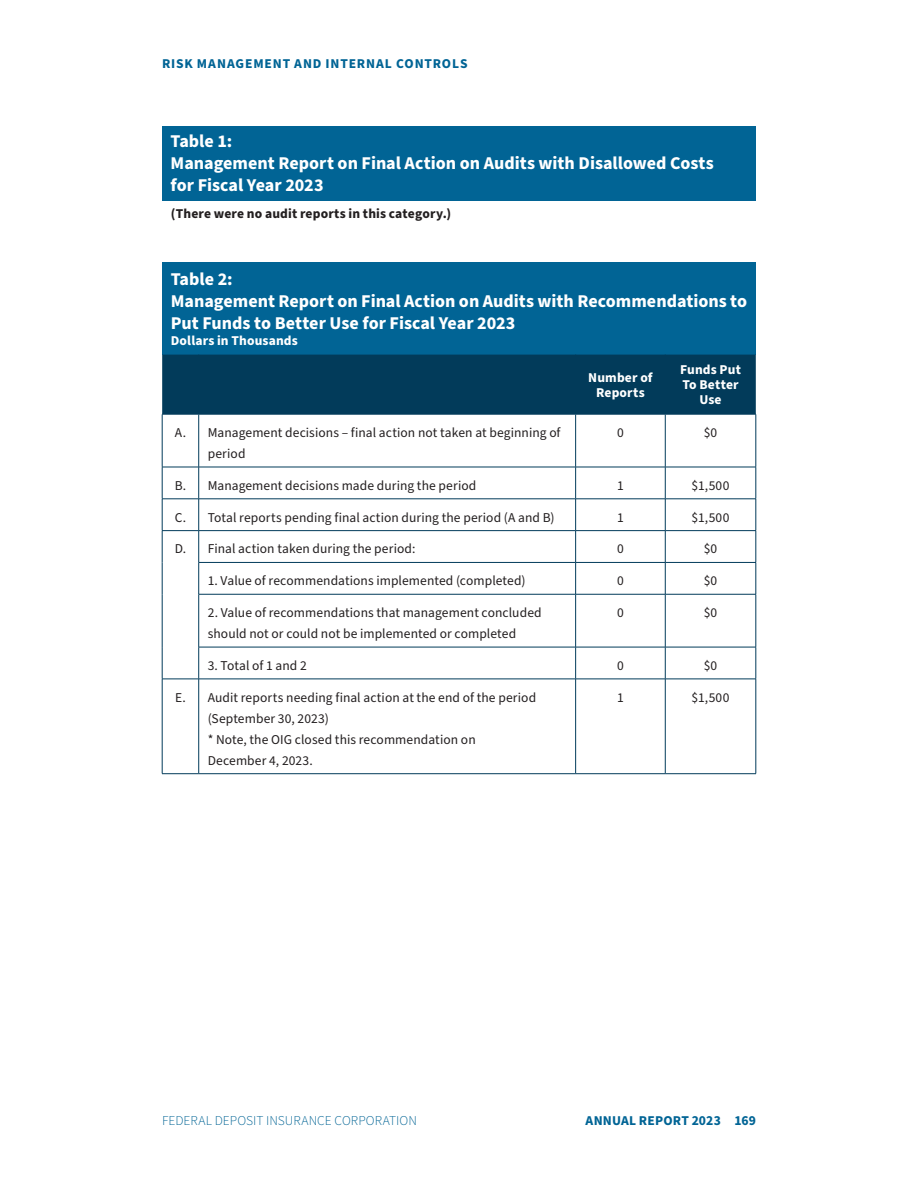
<style>
.page{position:relative;width:918px;height:1188px;background:#fff}
.page>*{position:absolute;margin:0;border:0;box-sizing:border-box;transform-origin:0 0}
.t1{font:700 18px/21.6px "Source Sans Pro";color:#fff}
.t2{font:13.5px/21px "Source Sans Pro";letter-spacing:.005em;color:#231f20}
.t3{font:700 13.5px/15px "Source Sans Pro";letter-spacing:.01em;color:#fff;text-align:center}
.t4{font:700 13.5px "Source Sans Pro";letter-spacing:.01em;color:#231f20}
.t5{font:300 13.5px "Source Sans Pro";letter-spacing:.005em;color:#016495}
.t6{font:700 13.5px "Source Sans Pro";letter-spacing:.06em;color:#016495}
.t7{font:700 13.5px "Source Sans Pro";letter-spacing:.015em;color:#016495}
</style>
<div class="page">
<div style="left:162px;top:126px;width:593px;height:74px;background:#016495"></div>
<div style="left:162px;top:262px;width:594px;height:93px;background:#016495"></div>
<div style="left:162px;top:355px;width:594px;height:59px;background:#023b5a"></div>
<hr style="left:198px;top:355px;width:1px;height:59px;background:#023b5a">
<hr style="left:575px;top:355px;width:1px;height:59px;background:#023b5a">
<hr style="left:665px;top:355px;width:1px;height:59px;background:#023b5a">
<hr style="left:162px;top:414px;width:1px;height:53px;background:#023b5a">
<hr style="left:162px;top:467px;width:1px;height:32px;background:#023b5a">
<hr style="left:162px;top:499px;width:1px;height:31px;background:#023b5a">
<hr style="left:162px;top:414px;width:37px;height:1px;background:#023b5a">
<hr style="left:199px;top:414px;width:377px;height:1px;background:#023b5a">
<hr style="left:576px;top:414px;width:89px;height:1px;background:#023b5a">
<hr style="left:198px;top:414px;width:1px;height:53px;background:#023b5a">
<hr style="left:575px;top:414px;width:1px;height:53px;background:#023b5a">
<hr style="left:198px;top:467px;width:1px;height:32px;background:#023b5a">
<hr style="left:575px;top:467px;width:1px;height:32px;background:#023b5a">
<hr style="left:198px;top:499px;width:1px;height:31px;background:#023b5a">
<hr style="left:575px;top:499px;width:1px;height:31px;background:#023b5a">
<hr style="left:162px;top:467px;width:37px;height:1px;background:#023b5a">
<hr style="left:199px;top:467px;width:377px;height:1px;background:#023b5a">
<hr style="left:576px;top:467px;width:89px;height:1px;background:#023b5a">
<hr style="left:162px;top:499px;width:37px;height:1px;background:#023b5a">
<hr style="left:199px;top:499px;width:377px;height:1px;background:#023b5a">
<hr style="left:576px;top:499px;width:89px;height:1px;background:#023b5a">
<hr style="left:665px;top:414px;width:1px;height:53px;background:#023b5a">
<hr style="left:665px;top:467px;width:1px;height:32px;background:#023b5a">
<hr style="left:665px;top:499px;width:1px;height:31px;background:#023b5a">
<hr style="left:665px;top:414px;width:91px;height:1px;background:#023b5a">
<hr style="left:756px;top:414px;width:1px;height:53px;background:#023b5a">
<hr style="left:756px;top:467px;width:1px;height:32px;background:#023b5a">
<hr style="left:756px;top:499px;width:1px;height:31px;background:#023b5a">
<hr style="left:665px;top:467px;width:91px;height:1px;background:#023b5a">
<hr style="left:665px;top:499px;width:91px;height:1px;background:#023b5a">
<hr style="left:162px;top:531px;width:1px;height:31px;background:#023b5a">
<hr style="left:162px;top:562px;width:1px;height:32px;background:#023b5a">
<hr style="left:162px;top:594px;width:1px;height:53px;background:#023b5a">
<hr style="left:162px;top:647px;width:1px;height:32px;background:#023b5a">
<hr style="left:162px;top:530px;width:37px;height:1px;background:#023b5a">
<hr style="left:198px;top:531px;width:1px;height:31px;background:#023b5a">
<hr style="left:198px;top:563px;width:1px;height:31px;background:#023b5a">
<hr style="left:198px;top:594px;width:1px;height:53px;background:#023b5a">
<hr style="left:198px;top:647px;width:1px;height:32px;background:#023b5a">
<hr style="left:199px;top:530px;width:377px;height:1px;background:#023b5a">
<hr style="left:576px;top:530px;width:89px;height:1px;background:#023b5a">
<hr style="left:575px;top:531px;width:1px;height:31px;background:#023b5a">
<hr style="left:575px;top:563px;width:1px;height:31px;background:#023b5a">
<hr style="left:575px;top:594px;width:1px;height:53px;background:#023b5a">
<hr style="left:575px;top:647px;width:1px;height:32px;background:#023b5a">
<hr style="left:199px;top:562px;width:377px;height:1px;background:#023b5a">
<hr style="left:576px;top:562px;width:89px;height:1px;background:#023b5a">
<hr style="left:199px;top:594px;width:377px;height:1px;background:#023b5a">
<hr style="left:576px;top:594px;width:89px;height:1px;background:#023b5a">
<hr style="left:199px;top:647px;width:377px;height:1px;background:#023b5a">
<hr style="left:576px;top:647px;width:89px;height:1px;background:#023b5a">
<hr style="left:665px;top:531px;width:1px;height:31px;background:#023b5a">
<hr style="left:665px;top:563px;width:1px;height:31px;background:#023b5a">
<hr style="left:665px;top:594px;width:1px;height:53px;background:#023b5a">
<hr style="left:665px;top:647px;width:1px;height:32px;background:#023b5a">
<hr style="left:665px;top:530px;width:91px;height:1px;background:#023b5a">
<hr style="left:756px;top:531px;width:1px;height:31px;background:#023b5a">
<hr style="left:756px;top:563px;width:1px;height:31px;background:#023b5a">
<hr style="left:756px;top:594px;width:1px;height:53px;background:#023b5a">
<hr style="left:756px;top:647px;width:1px;height:32px;background:#023b5a">
<hr style="left:665px;top:562px;width:91px;height:1px;background:#023b5a">
<hr style="left:665px;top:594px;width:91px;height:1px;background:#023b5a">
<hr style="left:665px;top:647px;width:91px;height:1px;background:#023b5a">
<hr style="left:162px;top:679px;width:1px;height:95px;background:#023b5a">
<hr style="left:162px;top:679px;width:37px;height:1px;background:#023b5a">
<hr style="left:199px;top:679px;width:377px;height:1px;background:#023b5a">
<hr style="left:576px;top:679px;width:89px;height:1px;background:#023b5a">
<hr style="left:198px;top:679px;width:1px;height:95px;background:#023b5a">
<hr style="left:575px;top:679px;width:1px;height:95px;background:#023b5a">
<hr style="left:162px;top:773px;width:37px;height:1px;background:#023b5a">
<hr style="left:199px;top:773px;width:377px;height:1px;background:#023b5a">
<hr style="left:576px;top:773px;width:89px;height:1px;background:#023b5a">
<hr style="left:665px;top:679px;width:1px;height:95px;background:#023b5a">
<hr style="left:665px;top:679px;width:91px;height:1px;background:#023b5a">
<hr style="left:756px;top:679px;width:1px;height:95px;background:#023b5a">
<hr style="left:665px;top:773px;width:91px;height:1px;background:#023b5a">
<p class="t6" style="left:162px;top:55px;width:307px">RISK MANAGEMENT AND INTERNAL CONTROLS</p>
<h4 class="t1" style="left:171px;top:131px;width:545px">Table 1:<br>Management Report on Final Action on Audits with Disallowed Costs for Fiscal Year 2023</h4>
<p class="t4" style="left:171px;top:205px;width:282px">(There were no audit reports in this category.)</p>
<h4 class="t1" style="left:171px;top:269px;width:578px">Table 2:<br>Management Report on Final Action on Audits with Recommendations to<br>Put Funds to Better Use for Fiscal Year 2023</h4>
<h4 class="t3" style="left:171px;top:333px;width:129px">Dollars in Thousands</h4>
<p class="t3" style="left:588px;top:370px;width:66px">Number of<br>Reports</p>
<p class="t3" style="left:680px;top:363px;width:62px">Funds Put<br>To Better<br>Use</p>
<p class="t2" style="left:175px;top:422px;width:13px">A.</p>
<p class="t2" style="left:208px;top:422px;width:354px">Management decisions – final action not taken at beginning of period</p>
<p class="t2" style="left:617px;top:422px;width:8px">0</p>
<p class="t2" style="left:704px;top:422px;width:15px">$0</p>
<p class="t2" style="left:175px;top:475px;width:13px">B.</p>
<p class="t2" style="left:208px;top:475px;width:270px">Management decisions made during the period</p>
<p class="t2" style="left:617px;top:475px;width:8px">1</p>
<p class="t2" style="left:692px;top:475px;width:39px">$1,500</p>
<p class="t2" style="left:175px;top:507px;width:13px">C.</p>
<p class="t2" style="left:208px;top:507px;width:348px">Total reports pending final action during the period (A and B)</p>
<p class="t2" style="left:617px;top:507px;width:8px">1</p>
<p class="t2" style="left:692px;top:507px;width:39px">$1,500</p>
<p class="t2" style="left:175px;top:539px;width:13px">D.</p>
<p class="t2" style="left:208px;top:539px;width:209px">Final action taken during the period:</p>
<p class="t2" style="left:617px;top:539px;width:8px">0</p>
<p class="t2" style="left:704px;top:539px;width:15px">$0</p>
<p class="t2" style="left:208px;top:571px;width:320px">1. Value of recommendations implemented (completed)</p>
<p class="t2" style="left:617px;top:571px;width:8px">0</p>
<p class="t2" style="left:704px;top:571px;width:15px">$0</p>
<p class="t2" style="left:208px;top:603px;width:336px">2. Value of recommendations that management concluded should not or could not be implemented or completed</p>
<p class="t2" style="left:617px;top:603px;width:8px">0</p>
<p class="t2" style="left:704px;top:603px;width:15px">$0</p>
<p class="t2" style="left:208px;top:655px;width:101px">3. Total of 1 and 2</p>
<p class="t2" style="left:617px;top:655px;width:8px">0</p>
<p class="t2" style="left:704px;top:655px;width:15px">$0</p>
<p class="t2" style="left:175px;top:687px;width:12px">E.</p>
<p class="t2" style="left:208px;top:687px;width:330px">Audit reports needing final action at the end of the period (September 30, 2023)<br>* Note, the OIG closed this recommendation on December 4, 2023.</p>
<p class="t2" style="left:617px;top:687px;width:8px">1</p>
<p class="t2" style="left:692px;top:687px;width:39px">$1,500</p>
<p class="t5" style="left:162px;top:1111px;width:257px">FEDERAL DEPOSIT INSURANCE CORPORATION</p>
<p class="t7" style="left:586px;top:1111px;width:172px">ANNUAL REPORT 2023 169</p>
</div>
